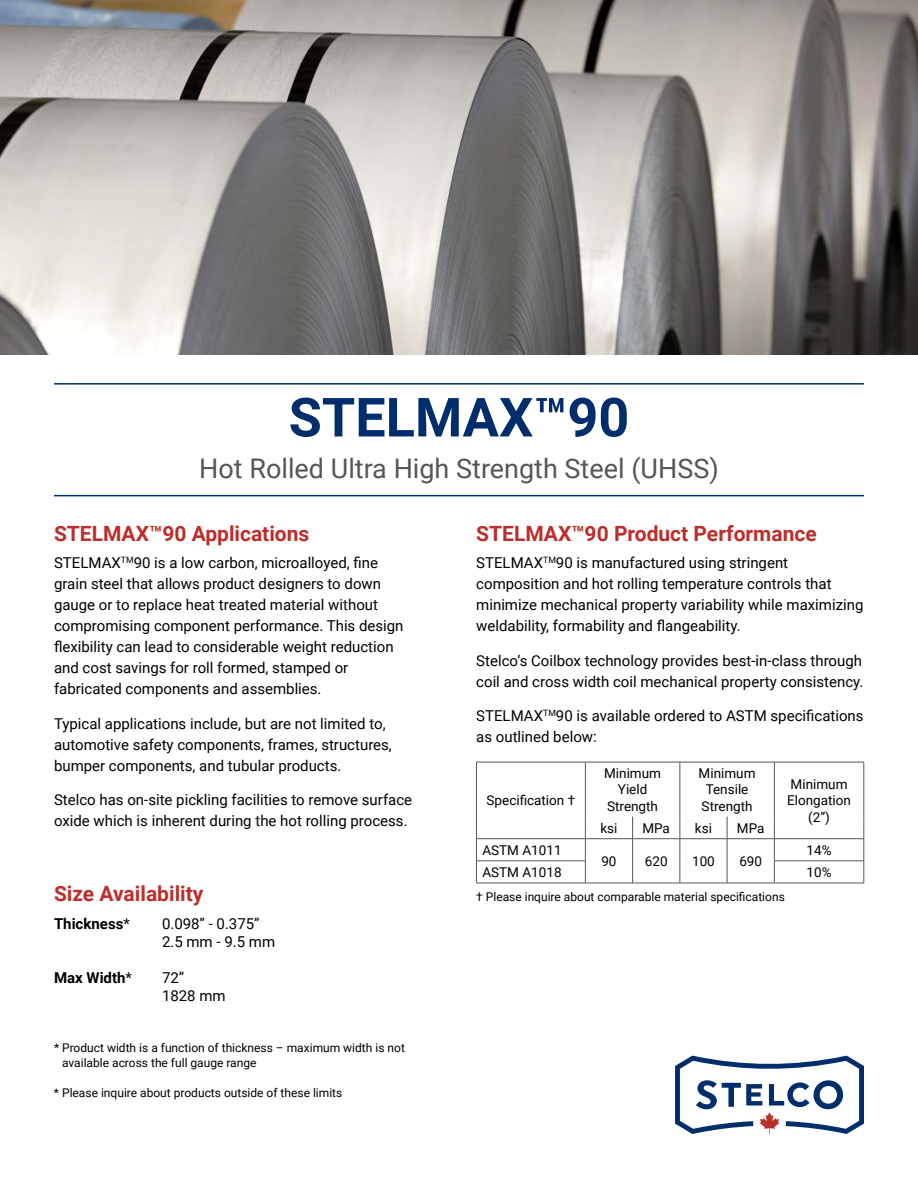
<style>
.page{position:relative;width:918px;height:1188px;background:#fff}
.page>*{position:absolute;margin:0;border:0;box-sizing:border-box;transform-origin:0 0}
.t1{font:700 54px "Roboto";color:#002e6d}
.t2{font:27px "Roboto";color:#55565a}
.t3{font:700 21px "Roboto";color:#bd2e2b}
.t4{font:15px/21px "Roboto";color:#000}
.t5{font:700 15px "Roboto";color:#000}
.t6{font:13.5px/16.2px "Roboto";color:#000;text-align:center}
.t7{font:12px/15px "Roboto";color:#000}
.s1{font-weight:400}
</style>
<div class="page">
<hr style="left:476px;top:762px;width:109px;height:1px;background:#55565a">
<hr style="left:476px;top:762px;width:1px;height:55px;background:#55565a">
<hr style="left:585px;top:762px;width:48px;height:1px;background:#55565a">
<hr style="left:585px;top:762px;width:1px;height:55px;background:#55565a">
<hr style="left:633px;top:762px;width:47px;height:1px;background:#55565a">
<hr style="left:680px;top:762px;width:47px;height:1px;background:#55565a">
<hr style="left:680px;top:762px;width:1px;height:55px;background:#55565a">
<hr style="left:727px;top:762px;width:47px;height:1px;background:#55565a">
<hr style="left:774px;top:762px;width:90px;height:1px;background:#55565a">
<hr style="left:774px;top:762px;width:1px;height:55px;background:#55565a">
<hr style="left:864px;top:762px;width:1px;height:55px;background:#55565a">
<hr style="left:476px;top:838px;width:109px;height:1px;background:#55565a">
<hr style="left:585px;top:838px;width:48px;height:1px;background:#55565a">
<hr style="left:633px;top:838px;width:47px;height:1px;background:#55565a">
<hr style="left:680px;top:838px;width:47px;height:1px;background:#55565a">
<hr style="left:727px;top:838px;width:47px;height:1px;background:#55565a">
<hr style="left:774px;top:838px;width:90px;height:1px;background:#55565a">
<hr style="left:476px;top:861px;width:110px;height:1px;background:#55565a">
<svg style="left:476px;top:817px;width:1px;height:66px"></svg>
<svg style="left:585px;top:817px;width:1px;height:66px"></svg>
<svg style="left:632px;top:817px;width:1px;height:66px"></svg>
<svg style="left:680px;top:817px;width:1px;height:66px"></svg>
<svg style="left:727px;top:817px;width:1px;height:66px"></svg>
<hr style="left:774px;top:861px;width:90px;height:1px;background:#55565a">
<svg style="left:774px;top:817px;width:1px;height:66px"></svg>
<svg style="left:864px;top:817px;width:1px;height:66px"></svg>
<hr style="left:476px;top:883px;width:109px;height:1px;background:#55565a">
<hr style="left:585px;top:883px;width:48px;height:1px;background:#55565a">
<hr style="left:633px;top:883px;width:47px;height:1px;background:#55565a">
<hr style="left:680px;top:883px;width:47px;height:1px;background:#55565a">
<hr style="left:727px;top:883px;width:47px;height:1px;background:#55565a">
<hr style="left:774px;top:883px;width:90px;height:1px;background:#55565a">
<hr style="left:54px;top:383px;width:810px;height:2px;background:#002e6d">
<hr style="left:54px;top:495px;width:810px;height:1px;background:#002e6d">
<svg style="left:675px;top:1056px;width:189px;height:78px"></svg>
<img style="left:0;top:0;width:918px;height:355px">
<h1 class="t1" style="left:289px;top:379px;width:342px">STELMAX™90</h1>
<h2 class="t2" style="left:199px;top:449px;width:521px">Hot Rolled Ultra High Strength Steel (UHSS)</h2>
<h3 class="t3" style="left:54px;top:518px;width:257px">STELMAX™90 Applications</h3>
<p class="t4" style="left:54px;top:552px;width:351px">STELMAX<sup>TM</sup>90 is a low carbon, microalloyed, fine grain steel that allows product designers to down gauge or to replace heat treated material without compromising component performance. This design flexibility can lead to considerable weight reduction and cost savings for roll formed, stamped or fabricated components and assemblies.</p>
<p class="t4" style="left:54px;top:712px;width:339px">Typical applications include, but are not limited to, automotive safety components, frames, structures, bumper components, and tubular products.</p>
<p class="t4" style="left:54px;top:789px;width:360px">Stelco has on-site pickling facilities to remove surface oxide which is inherent during the hot rolling process.</p>
<h3 class="t3" style="left:54px;top:879px;width:151px">Size Availability</h3>
<p class="t5" style="left:54px;top:913px;width:77px">Thickness<span class="s1">*</span></p>
<p class="t4" style="left:162px;top:914px;width:115px;line-height:18px">0.098” - 0.375”<br>2.5 mm - 9.5 mm</p>
<p class="t5" style="left:54px;top:967px;width:80px">Max Width<span class="s1">*</span></p>
<p class="t4" style="left:162px;top:968px;width:65px;line-height:18px">72”<br>1828 mm</p>
<p class="t7" style="left:62px;top:1040px;width:344px;text-indent:-8px">* Product width is a function of thickness – maximum width is not available across the full gauge range</p>
<p class="t7" style="left:54px;top:1085px;width:290px">* Please inquire about products outside of these limits</p>
<h3 class="t3" style="left:476px;top:518px;width:342px">STELMAX™90 Product Performance</h3>
<p class="t4" style="left:476px;top:552px;width:389px">STELMAX<sup>TM</sup>90 is manufactured using stringent composition and hot rolling temperature controls that minimize mechanical property variability while maximizing weldability, formability and flangeability.</p>
<p class="t4" style="left:476px;top:649px;width:389px">Stelco’s Coilbox technology provides best-in-class through coil and cross width coil mechanical property consistency.</p>
<p class="t4" style="left:476px;top:705px;width:389px">STELMAX<sup>TM</sup>90 is available ordered to ASTM specifications as outlined below:</p>
<p class="t6" style="left:487px;top:792px;width:90px">Specification †</p>
<p class="t6" style="left:604px;top:765px;width:58px">Minimum<br>Yield<br>Strength</p>
<p class="t6" style="left:699px;top:765px;width:58px">Minimum<br>Tensile<br>Strength</p>
<p class="t6" style="left:787px;top:776px;width:65px">Minimum<br>Elongation (2”)</p>
<p class="t6" style="left:600px;top:819px;width:19px">ksi</p>
<p class="t6" style="left:642px;top:819px;width:29px">MPa</p>
<p class="t6" style="left:695px;top:819px;width:19px">ksi</p>
<p class="t6" style="left:737px;top:819px;width:29px">MPa</p>
<p class="t6" style="left:482px;top:841px;width:81px">ASTM A1011</p>
<p class="t6" style="left:807px;top:841px;width:27px">14%</p>
<p class="t6" style="left:601px;top:852px;width:17px">90</p>
<p class="t6" style="left:645px;top:852px;width:24px">620</p>
<p class="t6" style="left:692px;top:852px;width:24px">100</p>
<p class="t6" style="left:739px;top:852px;width:24px">690</p>
<p class="t6" style="left:482px;top:864px;width:81px">ASTM A1018</p>
<p class="t6" style="left:807px;top:864px;width:27px">10%</p>
<p class="t7" style="left:476px;top:889px;width:310px">† Please inquire about comparable material specifications</p>
</div>
